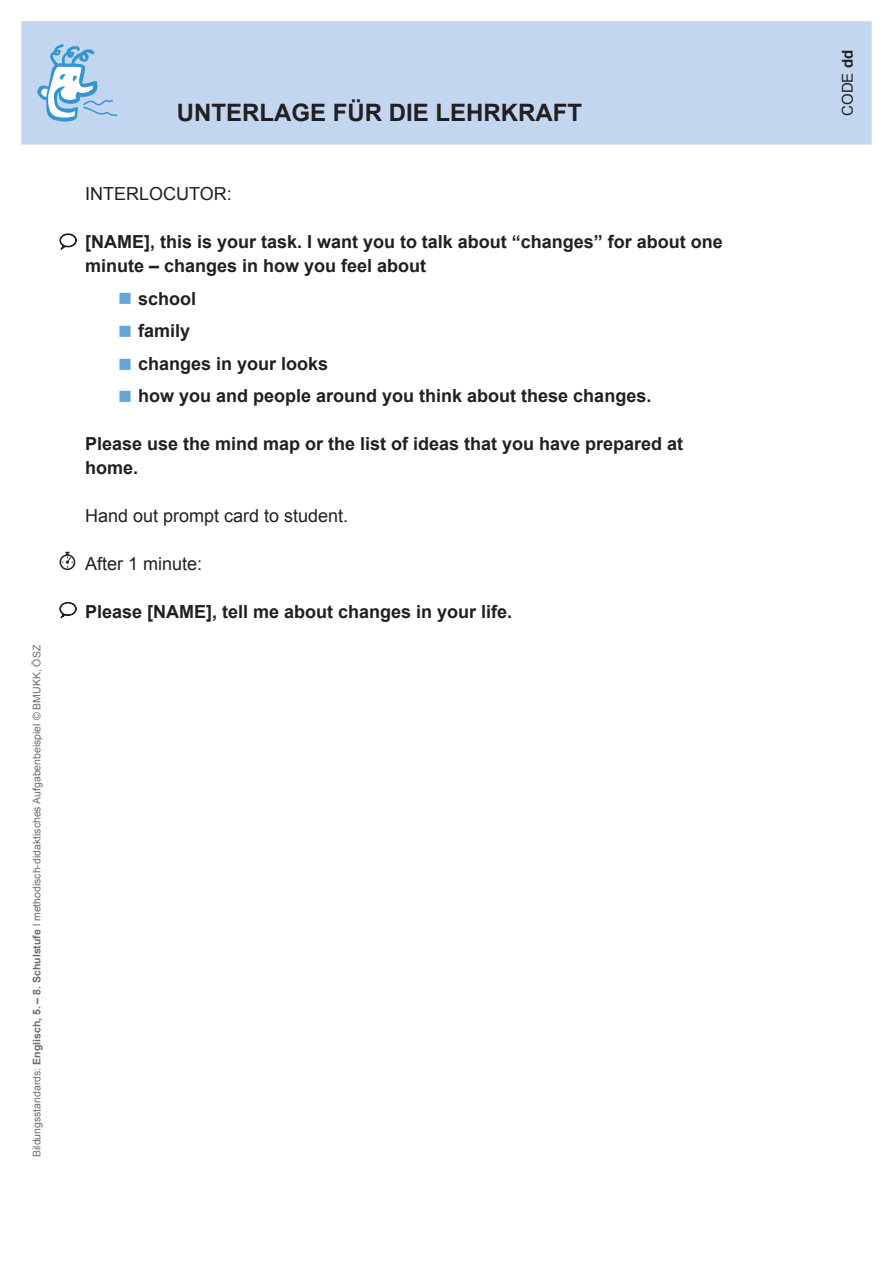
<style>
.page{position:relative;width:893px;height:1263px;background:#fff}
.page>*{position:absolute;margin:0;border:0;box-sizing:border-box;transform-origin:0 0}
.t1{font:700 24px "Arial";color:#231f20}
.t2{font:700 18px/24px "Arial";color:#231f20}
.t3{font:18px "Arial";color:#231f20}
.t4{font:15px "Arial";color:#231f20}
.t5{font:10.5px "Arial";color:#6c6d70}
.s1{font-weight:700}
.s2{color:#65a5d9}
</style>
<div class="page">
<svg style="left:59px;top:233px;width:18px;height:16px"></svg>
<svg style="left:59px;top:602px;width:18px;height:16px"></svg>
<div style="left:60px;top:554px;width:15px;height:16px;border:2px solid #231f20;border-radius:50%"></div>
<svg style="left:62px;top:552px;width:11px;height:16px"></svg>
<div style="left:21px;top:21px;width:851px;height:124px;background:#c2d7ef"></div>
<svg style="left:37px;top:44px;width:81px;height:78px"></svg>
<p class="t5" style="left:30px;top:1157px;width:513px;rotate:-90deg">Bildungsstandards: <span class="s1">Englisch, 5. – 8. Schulstufe</span> l methodisch-didaktisches Aufgabenbeispiel © BMUKK, ÖSZ</p>
<h1 class="t1" style="left:177px;top:97px;width:407px">UNTERLAGE FÜR DIE LEHRKRAFT</h1>
<p class="t3" style="left:85px;top:182px;width:148px">INTERLOCUTOR:</p>
<p class="t2" style="left:85px;top:230px;width:639px">[NAME], this is your task. I want you to talk about “changes” for about one minute – changes in how you feel about</p>
<p class="t2" style="left:119px;top:287px;width:79px"><span class="s2">■</span> school</p>
<p class="t2" style="left:119px;top:319px;width:73px"><span class="s2">■</span> family</p>
<p class="t2" style="left:119px;top:352px;width:211px"><span class="s2">■</span> changes in your looks</p>
<p class="t2" style="left:119px;top:385px;width:534px"><span class="s2">■</span> how you and people around you think about these changes.</p>
<p class="t2" style="left:85px;top:433px;width:600px">Please use the mind map or the list of ideas that you have prepared at home.</p>
<p class="t3" style="left:85px;top:504px;width:265px">Hand out prompt card to student.</p>
<p class="t3" style="left:85px;top:552px;width:119px">After 1 minute:</p>
<p class="t2" style="left:85px;top:601px;width:429px">Please [NAME], tell me about changes in your life.</p>
<p class="t4" style="left:838px;top:116px;width:67px;rotate:-90deg">CODE <span class="s1">dd</span></p>
</div>
